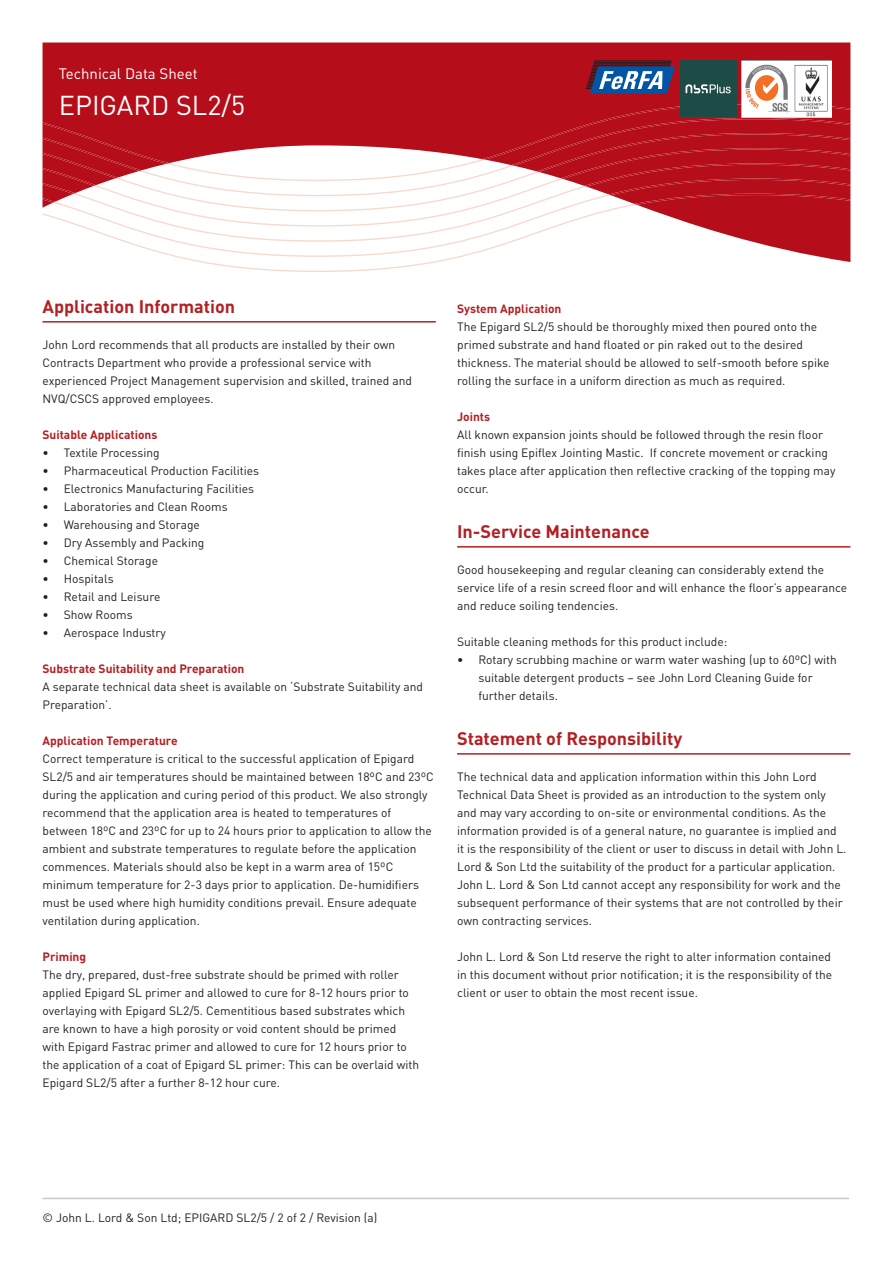
<style>
.page{position:relative;width:893px;height:1263px;background:#fff}
.page>*{position:absolute;margin:0;border:0;box-sizing:border-box;transform-origin:0 0}
.t1{font:27px "DIN";color:#fff}
.t2{font:700 18px "DIN";color:#b31f23}
.t3{font:15px "DIN";color:#fff}
.t4{font:12px/18px "DIN";color:#231f20}
.t5{font:700 12px "DIN";color:#b31f23}
</style>
<div class="page">
<div style="left:43px;top:43px;width:807px;height:60px;background:#b50e1a"></div>
<hr style="left:43px;top:321px;width:393px;height:2px;background:#b31f23">
<hr style="left:457px;top:546px;width:393px;height:2px;background:#b31f23">
<hr style="left:457px;top:753px;width:393px;height:2px;background:#b31f23">
<div style="left:43px;top:103px;width:807px;height:15px;background:#b50e1a"></div>
<svg style="left:43px;top:118px;width:807px;height:154px"></svg>
<hr style="left:43px;top:1198px;width:806px;height:1px;background:#c7c8ca">
<hr style="left:595px;top:61px;width:76px;height:1px;background:#231f20">
<hr style="left:594px;top:62px;width:77px;height:1px;background:#231f20">
<hr style="left:594px;top:63px;width:76px;height:1px;background:#231f20">
<hr style="left:593px;top:65px;width:77px;height:1px;background:#231f20">
<hr style="left:589px;top:78px;width:77px;height:1px;background:#231f20">
<hr style="left:589px;top:79px;width:77px;height:1px;background:#231f20">
<hr style="left:588px;top:81px;width:77px;height:1px;background:#231f20">
<hr style="left:588px;top:82px;width:77px;height:1px;background:#231f20">
<hr style="left:587px;top:84px;width:77px;height:1px;background:#231f20">
<hr style="left:587px;top:85px;width:77px;height:1px;background:#231f20">
<hr style="left:587px;top:87px;width:76px;height:1px;background:#231f20">
<hr style="left:586px;top:88px;width:77px;height:1px;background:#231f20">
<svg style="left:590px;top:66px;width:85px;height:28px;background:#4b76ab"></svg>
<div style="left:680px;top:61px;width:56px;height:56px;background:#1d4c46"></div>
<svg style="left:685px;top:84px;width:46px;height:9px"></svg>
<img style="left:741px;top:61px;width:91px;height:56px">
<p class="t3" style="left:59px;top:64px;width:140px">Technical Data Sheet</p>
<h1 class="t1" style="left:59px;top:88px;width:188px">EPIGARD SL2/5</h1>
<h2 class="t2" style="left:43px;top:294px;width:194px">Application Information</h2>
<p class="t4" style="left:43px;top:335px;width:371px">John Lord recommends that all products are installed by their own Contracts Department who provide a professional service with experienced Project Management supervision and skilled, trained and NVQ/CSCS approved employees.</p>
<p class="t5" style="left:43px;top:426px;width:116px">Suitable Applications</p>
<p class="t4" style="left:43px;top:443px;width:119px">• Textile Processing</p>
<p class="t4" style="left:43px;top:461px;width:218px">• Pharmaceutical Production Facilities</p>
<p class="t4" style="left:43px;top:479px;width:213px">• Electronics Manufacturing Facilities</p>
<p class="t4" style="left:43px;top:497px;width:187px">• Laboratories and Clean Rooms</p>
<p class="t4" style="left:43px;top:515px;width:159px">• Warehousing and Storage</p>
<p class="t4" style="left:43px;top:533px;width:163px">• Dry Assembly and Packing</p>
<p class="t4" style="left:43px;top:551px;width:117px">• Chemical Storage</p>
<p class="t4" style="left:43px;top:569px;width:73px">• Hospitals</p>
<p class="t4" style="left:43px;top:587px;width:119px">• Retail and Leisure</p>
<p class="t4" style="left:43px;top:605px;width:92px">• Show Rooms</p>
<p class="t4" style="left:43px;top:623px;width:125px">• Aerospace Industry</p>
<p class="t5" style="left:43px;top:660px;width:203px">Substrate Suitability and Preparation</p>
<p class="t4" style="left:43px;top:677px;width:382px">A separate technical data sheet is available on ‘Substrate Suitability and<br>Preparation’.</p>
<p class="t5" style="left:43px;top:732px;width:137px">Application Temperature</p>
<p class="t4" style="left:43px;top:749px;width:393px">Correct temperature is critical to the successful application of Epigard SL2/5 and air temperatures should be maintained between 18ºC and 23ºC during the application and curing period of this product. We also strongly recommend that the application area is heated to temperatures of between 18ºC and 23ºC for up to 24 hours prior to application to allow the ambient and substrate temperatures to regulate before the application commences. Materials should also be kept in a warm area of 15ºC minimum temperature for 2-3 days prior to application. De-humidifiers must be used where high humidity conditions prevail. Ensure adequate ventilation during application.</p>
<p class="t5" style="left:43px;top:948px;width:45px">Priming</p>
<p class="t4" style="left:43px;top:965px;width:378px">The dry, prepared, dust-free substrate should be primed with roller applied Epigard SL primer and allowed to cure for 8-12 hours prior to overlaying with Epigard SL2/5. Cementitious based substrates which are known to have a high porosity or void content should be primed with Epigard Fastrac primer and allowed to cure for 12 hours prior to the application of a coat of Epigard SL primer: This can be overlaid with Epigard SL2/5 after a further 8-12 hour cure.</p>
<p class="t5" style="left:457px;top:300px;width:106px">System Application</p>
<p class="t4" style="left:457px;top:317px;width:374px">The Epigard SL2/5 should be thoroughly mixed then poured onto the primed substrate and hand floated or pin raked out to the desired thickness. The material should be allowed to self-smooth before spike rolling the surface in a uniform direction as much as required.</p>
<p class="t5" style="left:457px;top:408px;width:35px">Joints</p>
<p class="t4" style="left:457px;top:425px;width:380px">All known expansion joints should be followed through the resin floor finish using Epiflex Jointing Mastic. If concrete movement or cracking takes place after application then reflective cracking of the topping may occur.</p>
<h2 class="t2" style="left:457px;top:519px;width:194px">In-Service Maintenance</h2>
<p class="t4" style="left:457px;top:560px;width:392px">Good housekeeping and regular cleaning can considerably extend the service life of a resin screed floor and will enhance the floor’s appearance and reduce soiling tendencies.</p>
<p class="t4" style="left:457px;top:632px;width:272px">Suitable cleaning methods for this product include:</p>
<p class="t4" style="left:478px;top:650px;width:360px;text-indent:-21px">• Rotary scrubbing machine or warm water washing (up to 60ºC) with suitable detergent products – see John Lord Cleaning Guide for further details.</p>
<h2 class="t2" style="left:457px;top:726px;width:227px">Statement of Responsibility</h2>
<p class="t4" style="left:457px;top:767px;width:391px">The technical data and application information within this John Lord Technical Data Sheet is provided as an introduction to the system only and may vary according to on-site or environmental conditions. As the information provided is of a general nature, no guarantee is implied and it is the responsibility of the client or user to discuss in detail with John L.<br>Lord &amp; Son Ltd the suitability of the product for a particular application.<br>John L. Lord &amp; Son Ltd cannot accept any responsibility for work and the subsequent performance of their systems that are not controlled by their own contracting services.</p>
<p class="t4" style="left:457px;top:947px;width:377px;text-align:justify">John L. Lord &amp; Son Ltd reserve the right to alter information contained in this document without prior notification; it is the responsibility of the client or user to obtain the most recent issue.</p>
<p class="t4" style="left:43px;top:1208px;width:336px">© John L. Lord &amp; Son Ltd; EPIGARD SL2/5 / 2 of 2 / Revision (a)</p>
</div>
